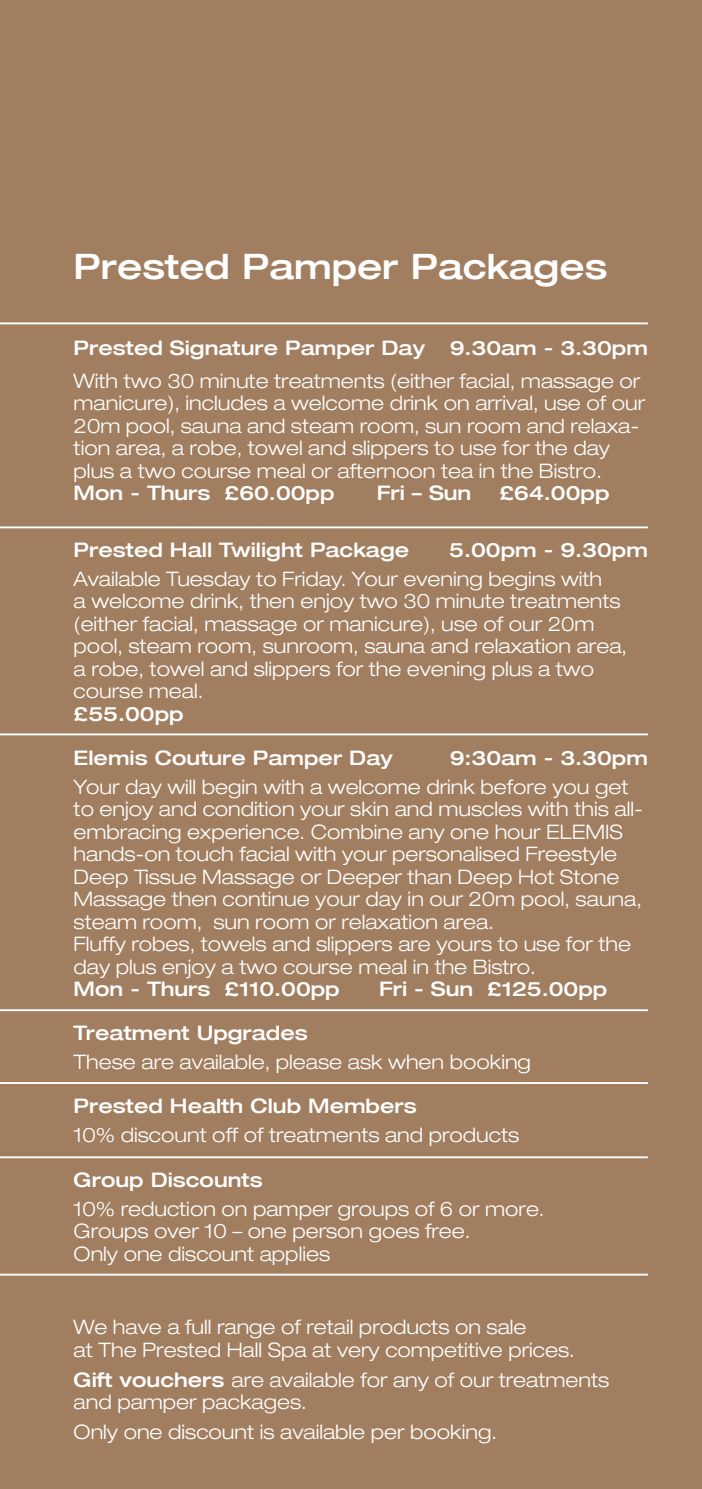
<style>
.page{position:relative;width:702px;height:1489px;background:#fff}
.page>*{position:absolute;margin:0;border:0;box-sizing:border-box;transform-origin:0 0}
.t1{font:500 expanded 35px "Helvetica 63";color:#fff}
.t2{font:300 expanded 20px/22.5px "Helvetica Neue";color:#fff}
.t3{font:500 expanded 20px "Helvetica 63";color:#fff}
.s1{font-family:"Helvetica 63";font-weight:500}
</style>
<div class="page">
<div style="left:0;top:0;width:702px;height:1488px;background:#a17e60"></div>
<hr style="left:0;top:322px;width:647px;height:2px;background:#fff">
<hr style="left:0;top:526px;width:647px;height:2px;background:#fff">
<hr style="left:0;top:733px;width:647px;height:2px;background:#fff">
<hr style="left:0;top:1009px;width:647px;height:2px;background:#fff">
<hr style="left:0;top:1156px;width:647px;height:2px;background:#fff">
<hr style="left:0;top:1082px;width:647px;height:1px;background:#fff">
<hr style="left:0;top:1273px;width:647px;height:2px;background:#fff">
<p class="t1" style="left:74px;top:244px;width:535px">Prested Pamper Packages</p>
<p class="t3" style="left:74px;top:335px;width:353px">Prested Signature Pamper Day</p>
<p class="t3" style="left:449px;top:335px;width:200px">9.30am - 3.30pm</p>
<p class="t2" style="left:74px;top:369px;width:573px">With two 30 minute treatments (either facial, massage or manicure), includes a welcome drink on arrival, use of our 20m pool, sauna and steam room, sun room and relaxa&shy;tion area, a robe, towel and slippers to use for the day plus a two course meal or afternoon tea in the Bistro.</p>
<p class="t3" style="left:74px;top:480px;width:262px">Mon - Thurs £60.00pp</p>
<p class="t3" style="left:377px;top:480px;width:96px">Fri – Sun</p>
<p class="t3" style="left:499px;top:480px;width:111px">£64.00pp</p>
<p class="t3" style="left:74px;top:537px;width:337px">Prested Hall Twilight Package</p>
<p class="t3" style="left:449px;top:537px;width:200px">5.00pm - 9.30pm</p>
<p class="t2" style="left:74px;top:567px;width:530px">Available Tuesday to Friday. Your evening begins with</p>
<p class="t2" style="left:74px;top:589px;width:548px">a welcome drink, then enjoy two 30 minute treatments</p>
<p class="t2" style="left:74px;top:612px;width:555px">(either facial, massage or manicure), use of our 20m pool, steam room, sunroom, sauna and relaxation area, a robe, towel and slippers for the evening plus a two course meal.</p>
<p class="t3" style="left:74px;top:701px;width:111px">£55.00pp</p>
<p class="t3" style="left:74px;top:745px;width:320px">Elemis Couture Pamper Day</p>
<p class="t3" style="left:449px;top:745px;width:200px">9:30am - 3.30pm</p>
<p class="t2" style="left:74px;top:775px;width:570px">Your day will begin with a welcome drink before you get to enjoy and condition your skin and muscles with this all&shy;embracing experience. Combine any one hour ELEMIS hands-on touch facial with your personalised Freestyle Deep Tissue Massage or Deeper than Deep Hot Stone Massage then continue your day in our 20m pool, sauna, steam room, sun room or relaxation area.</p>
<p class="t2" style="left:74px;top:932px;width:559px">Fluffy robes, towels and slippers are yours to use for the day plus enjoy a two course meal in the Bistro.</p>
<p class="t3" style="left:74px;top:976px;width:267px">Mon - Thurs £110.00pp</p>
<p class="t3" style="left:379px;top:976px;width:230px">Fri - Sun £125.00pp</p>
<p class="t3" style="left:74px;top:1020px;width:236px">Treatment Upgrades</p>
<p class="t2" style="left:74px;top:1050px;width:459px">These are available, please ask when booking</p>
<p class="t3" style="left:74px;top:1093px;width:344px">Prested Health Club Members</p>
<p class="t2" style="left:74px;top:1123px;width:447px">10% discount off of treatments and products</p>
<p class="t3" style="left:74px;top:1166px;width:190px">Group Discounts</p>
<p class="t2" style="left:74px;top:1197px;width:472px">10% reduction on pamper groups of 6 or more.</p>
<p class="t2" style="left:74px;top:1219px;width:398px">Groups over 10 – one person goes free.</p>
<p class="t2" style="left:74px;top:1242px;width:258px">Only one discount applies</p>
<p class="t2" style="left:74px;top:1315px;width:454px">We have a full range of retail products on sale</p>
<p class="t2" style="left:74px;top:1337px;width:502px">at The Prested Hall Spa at very competitive prices.</p>
<p class="t2" style="left:74px;top:1367px;width:537px"><span class="s1">Gift vouchers</span> are available for any of our treatments and pamper packages.</p>
<p class="t2" style="left:74px;top:1420px;width:425px">Only one discount is available per booking.</p>
</div>
